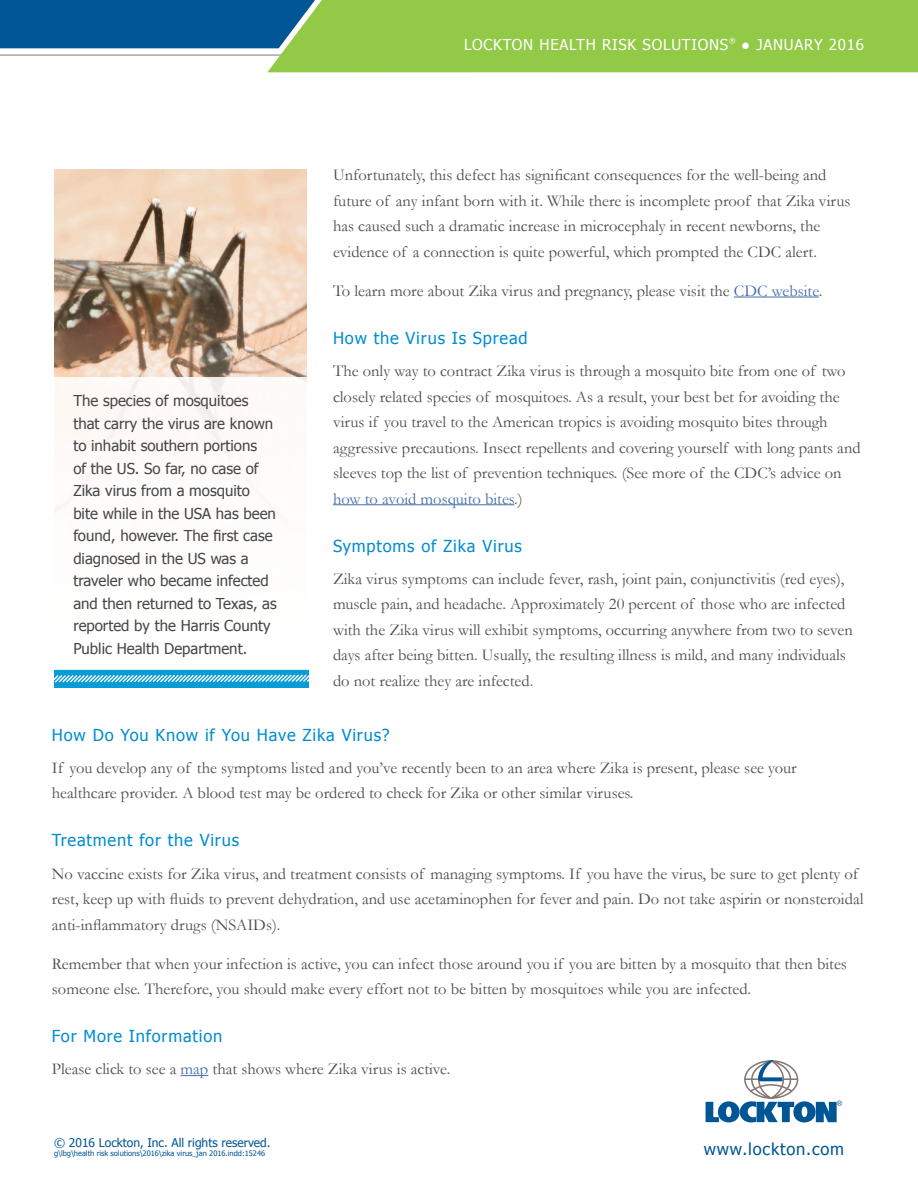
<style>
.page{position:relative;width:918px;height:1188px;background:#fff}
.page>*{position:absolute;margin:0;border:0;box-sizing:border-box;transform-origin:0 0}
.Body_Text_Print{font:16.5px/25.5px "Garamond";color:#4b4c4d}
.Header_1{font:16.5px "Tahoma";letter-spacing:.05em;color:#008dce}
.t1{font:16.5px "Tahoma";letter-spacing:.05em;color:#005595}
.Pull_Quote{font:15px/22.5px "Tahoma";color:#454647}
.t2{font:15px "Tahoma";letter-spacing:.05em;color:#fff}
.t3{font:12px "Tahoma";color:#005595}
.t4{font:7.5px "Tahoma";color:#005595}
.t5{font:7.05px "Tahoma";color:#fff}
.s1{color:#436da8}
</style>
<div class="page">
<svg style="left:706px;top:1060px;width:136px;height:62px"></svg>
<hr style="left:0;top:55px;width:430px;height:1px;background:#847776">
<div style="left:267px;top:0;width:651px;height:72px;background:#92c947"></div>
<svg style="left:0;top:0;width:324px;height:48px;background:#0e5f92"></svg>
<img style="left:55px;top:170px;width:252px;height:207px">
<div style="left:54px;top:669px;width:254px;height:19px;background:#089cd6"></div>
<svg style="left:54px;top:673px;width:255px;height:11px"></svg>
<hr style="left:734px;top:297px;width:85px;height:1px;background:#436da8">
<hr style="left:333px;top:504px;width:181px;height:1px;background:#436da8">
<svg style="left:181px;top:1075px;width:27px;height:1px"></svg>
<p class="Pull_Quote" style="left:73px;top:389px;width:205px">The species of mosquitoes that carry the virus are known to inhabit southern portions<br>of the US. So far, no case of<br>Zika virus from a mosquito bite while in the USA has been found, however. The first case diagnosed in the US was a traveler who became infected and then returned to Texas, as reported by the Harris County<br>Public Health Department.</p>
<p class="t2" style="left:464px;top:35px;width:266px">LOCKTON HEALTH RISK SOLUTIONS</p>
<p class="t5" style="left:729px;top:36px;width:8px">®</p>
<p class="t2" style="left:741px;top:35px;width:124px">● JANUARY 2016</p>
<p class="Body_Text_Print" style="left:333px;top:162px;width:519px">Unfortunately, this defect has significant consequences for the well-being and future of any infant born with it. While there is incomplete proof that Zika virus has caused such a dramatic increase in microcephaly in recent newborns, the evidence of a connection is quite powerful, which prompted the CDC alert.</p>
<p class="Body_Text_Print" style="left:333px;top:277px;width:491px">To learn more about Zika virus and pregnancy, please visit the <span class="s1">CDC website</span>.</p>
<p class="Header_1" style="left:333px;top:327px;width:196px">How the Virus Is Spread</p>
<p class="Body_Text_Print" style="left:333px;top:358px;width:529px">The only way to contract Zika virus is through a mosquito bite from one of two closely related species of mosquitoes. As a result, your best bet for avoiding the virus if you travel to the American tropics is avoiding mosquito bites through aggressive precautions. Insect repellents and covering yourself with long pants and sleeves top the list of prevention techniques. (See more of the CDC’s advice on <span class="s1">how to avoid mosquito bites</span>.)</p>
<p class="Header_1" style="left:333px;top:534px;width:190px">Symptoms of Zika Virus</p>
<p class="Body_Text_Print" style="left:333px;top:565px;width:521px">Zika virus symptoms can include fever, rash, joint pain, conjunctivitis (red eyes), muscle pain, and headache. Approximately 20 percent of those who are infected with the Zika virus will exhibit symptoms, occurring anywhere from two to seven days after being bitten. Usually, the resulting illness is mild, and many individuals do not realize they are infected.</p>
<p class="Header_1" style="left:52px;top:724px;width:339px">How Do You Know if You Have Zika Virus?</p>
<p class="Body_Text_Print" style="left:52px;top:754px;width:746px">If you develop any of the symptoms listed and you’ve recently been to an area where Zika is present, please see your healthcare provider. A blood test may be ordered to check for Zika or other similar viruses.</p>
<p class="Header_1" style="left:52px;top:829px;width:189px">Treatment for the Virus</p>
<p class="Body_Text_Print" style="left:52px;top:860px;width:813px">No vaccine exists for Zika virus, and treatment consists of managing symptoms. If you have the virus, be sure to get plenty of rest, keep up with fluids to prevent dehydration, and use acetaminophen for fever and pain. Do not take aspirin or nonsteroidal anti-inflammatory drugs (NSAIDs).</p>
<p class="Body_Text_Print" style="left:52px;top:950px;width:797px">Remember that when your infection is active, you can infect those around you if you are bitten by a mosquito that then bites someone else. Therefore, you should make every effort not to be bitten by mosquitoes while you are infected.</p>
<p class="Header_1" style="left:52px;top:1025px;width:172px">For More Information</p>
<p class="Body_Text_Print" style="left:52px;top:1056px;width:400px">Please click to see a <span class="s1">map</span> that shows where Zika virus is active.</p>
<p class="t3" style="left:54px;top:1135px;width:218px">© 2016 Lockton, Inc. All rights reserved.</p>
<p class="t4" style="left:54px;top:1148px;width:213px">g\lbg\health risk solutions\2016\zika virus_jan 2016.indd:15246</p>
<p class="t1" style="left:704px;top:1138px;width:142px">www.lockton.com</p>
</div>
